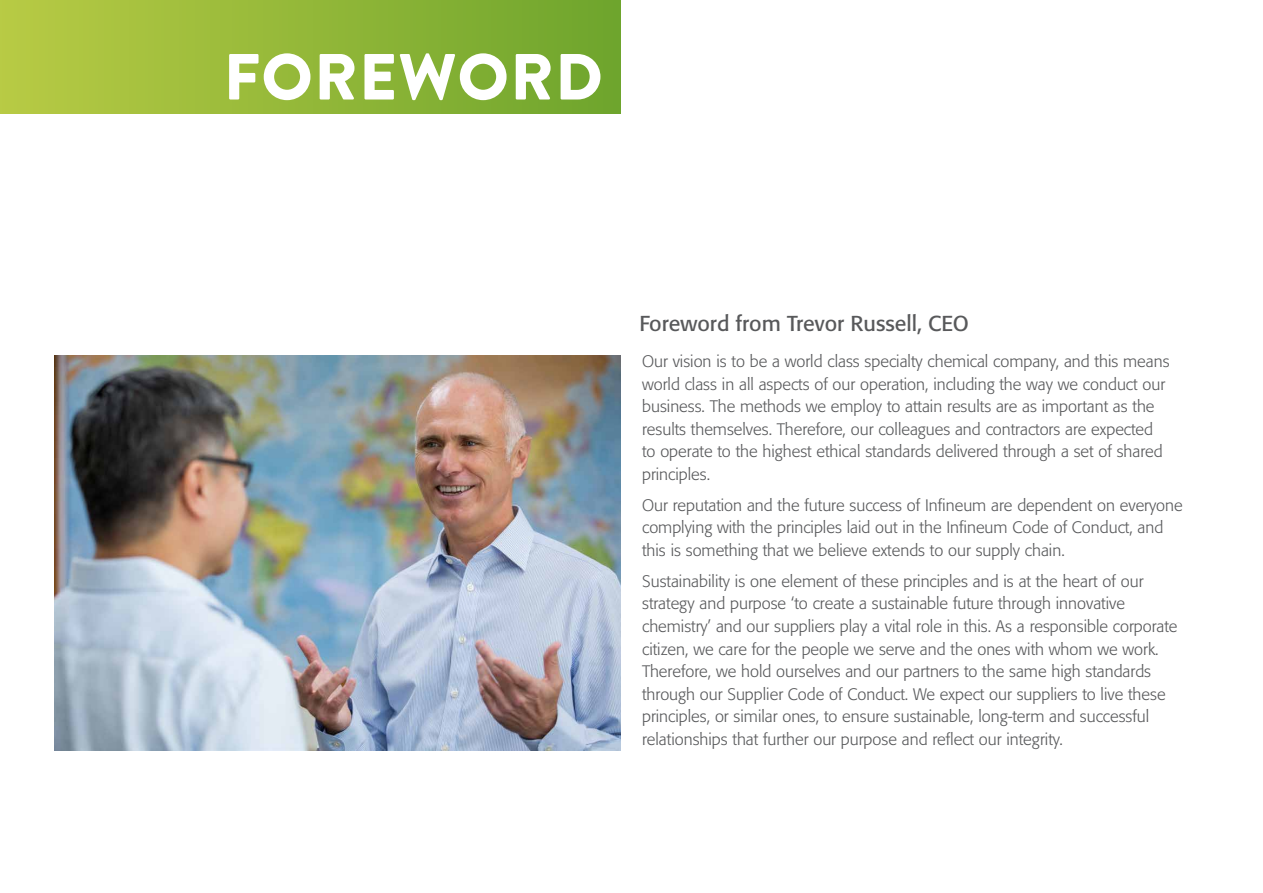
<style>
.page{position:relative;width:1263px;height:893px;background:#fff}
.page>*{position:absolute;margin:0;border:0;box-sizing:border-box;transform-origin:0 0}
.t1{font:900 64.95px "Brandon Grotesque";letter-spacing:.02em;color:#fff}
.t2{font:21.45px "Formata";color:#58595b}
.t3{font:300 16.5px/22.5px "Formata";color:#58595b}
</style>
<div class="page">
<div style="left:0;top:0;width:621px;height:114px;background:linear-gradient(to right,#b8cb45,#6ea52d)"></div>
<img style="left:54px;top:355px;width:567px;height:395px">
<h1 class="t1" style="left:224px;top:31px;width:381px">FOREWORD</h1>
<h2 class="t2" style="left:639px;top:311px;width:331px">Foreword from Trevor Russell, CEO</h2>
<p class="t3" style="left:642px;top:350px;width:529px">Our vision is to be a world class specialty chemical company, and this means world class in all aspects of our operation, including the way we conduct our business. The methods we employ to attain results are as important as the results themselves. Therefore, our colleagues and contractors are expected to operate to the highest ethical standards delivered through a set of shared principles.</p>
<p class="t3" style="left:642px;top:494px;width:542px">Our reputation and the future success of Infineum are dependent on everyone complying with the principles laid out in the Infineum Code of Conduct, and this is something that we believe extends to our supply chain.</p>
<p class="t3" style="left:642px;top:570px;width:537px">Sustainability is one element of these principles and is at the heart of our strategy and purpose ‘to create a sustainable future through innovative chemistry’ and our suppliers play a vital role in this. As a responsible corporate citizen, we care for the people we serve and the ones with whom we work.<br>Therefore, we hold ourselves and our partners to the same high standards through our Supplier Code of Conduct. We expect our suppliers to live these principles, or similar ones, to ensure sustainable, long-term and successful relationships that further our purpose and reflect our integrity.</p>
</div>
